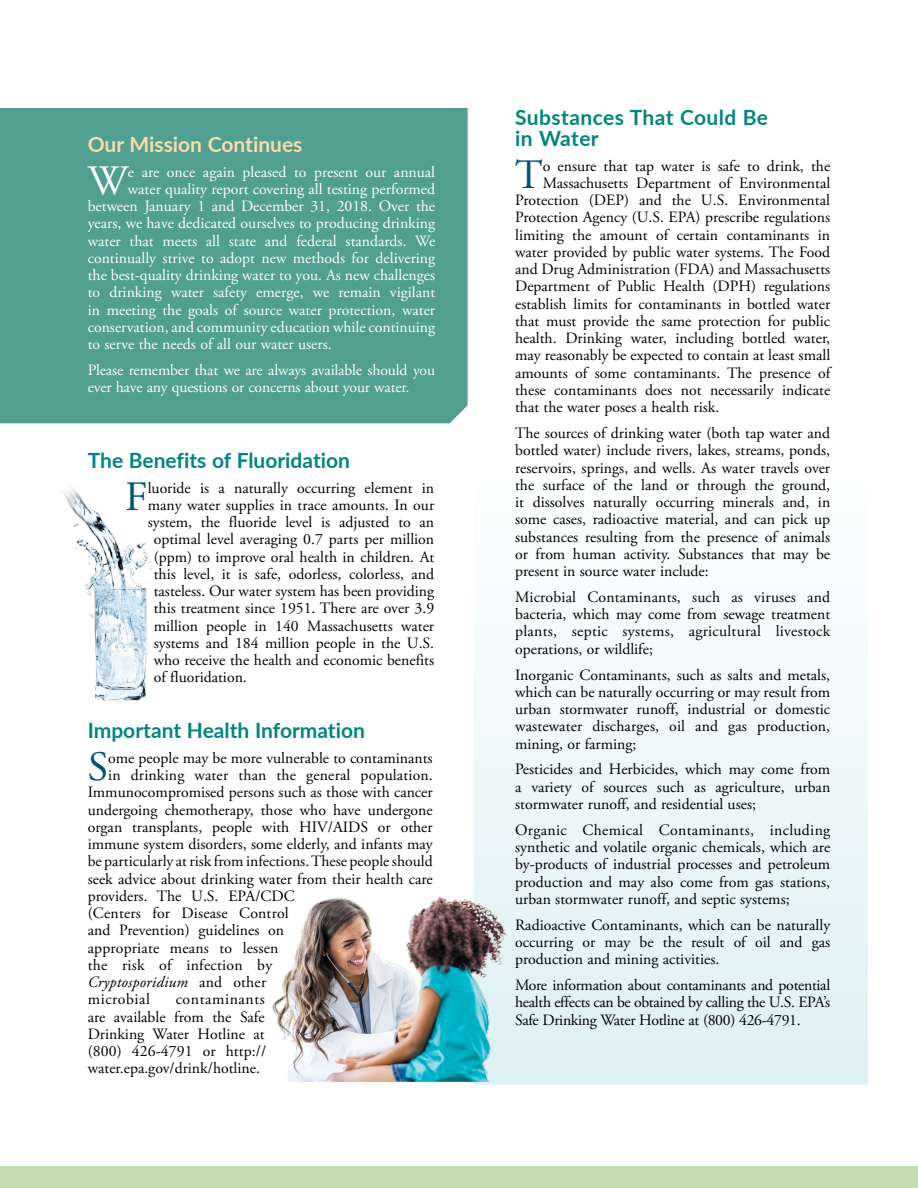
<style>
.page{position:relative;width:918px;height:1188px;background:#fff}
.page>*{position:absolute;margin:0;border:0;box-sizing:border-box;transform-origin:0 0}
.Initial_Cap{font:41.7px "Adobe Garamond Pro";color:#00527a}
.Initial_Cap-2{font:41.7px "Adobe Garamond Pro";color:#fff}
.Article_Headline-19{font:700 21px "Lato";color:#008581}
.Article_Headline-19-2{font:700 21px/21px "Lato";letter-spacing:.02em;color:#008581}
.Article_Headline-19-3{font:700 21px "Lato";color:#f9dca9}
.Initial_Cap-3{font:15.75px/17.2px "Adobe Garamond Pro";color:#000;text-align:justify}
.First_Paragraph{font:15.75px/17.2px "Adobe Garamond Pro";color:#000;text-align:justify}
.Initial_Cap-4{font:15.75px "Adobe Garamond Pro";color:#fff}
.First_Paragraph-2{font:15.75px/17.2px "Adobe Garamond Pro";letter-spacing:-.01em;color:#fff}
.Initial_Cap-5{font:italic 15.75px "Adobe Garamond Pro";letter-spacing:.01em;color:#000}
.s1{font-style:normal}
</style>
<div class="page">
<div style="left:0;top:1166px;width:918px;height:22px;background:#c4dcb1"></div>
<div style="left:474px;top:454px;width:393px;height:630px;background:linear-gradient(to bottom,#fefefe,#def1f3)"></div>
<img style="left:63px;top:487px;width:90px;height:214px">
<div style="left:0;top:108px;width:468px;height:315px;background:#509f90"></div>
<img style="left:272px;top:894px;width:242px;height:188px">
<p class="Article_Headline-19-3" style="left:88px;top:129px;width:216px">Our Mission Continues</p>
<p class="Initial_Cap-2" style="left:88px;top:156px;width:42px">W</p>
<p class="Initial_Cap-4" style="left:128px;top:162px;width:309px">e are once again pleased to present our annual</p>
<p class="Initial_Cap-4" style="left:128px;top:179px;width:309px">water quality report covering all testing performed</p>
<p class="Initial_Cap-4" style="left:88px;top:197px;width:349px">between January 1 and December 31, 2018. Over the</p>
<p class="Initial_Cap-4" style="left:88px;top:214px;width:349px">years, we have dedicated ourselves to producing drinking</p>
<p class="Initial_Cap-4" style="left:88px;top:231px;width:349px">water that meets all state and federal standards. We</p>
<p class="Initial_Cap-4" style="left:88px;top:248px;width:349px">continually strive to adopt new methods for delivering</p>
<p class="Initial_Cap-4" style="left:88px;top:266px;width:349px">the best-quality drinking water to you. As new challenges</p>
<p class="Initial_Cap-4" style="left:88px;top:283px;width:349px">to drinking water safety emerge, we remain vigilant</p>
<p class="Initial_Cap-4" style="left:88px;top:300px;width:349px">in meeting the goals of source water protection, water</p>
<p class="Initial_Cap-4" style="left:88px;top:317px;width:349px">conservation, and community education while continuing</p>
<p class="Initial_Cap-4" style="left:88px;top:335px;width:245px">to serve the needs of all our water users.</p>
<p class="First_Paragraph-2" style="left:88px;top:362px;width:349px">Please remember that we are always available should you ever have any questions or concerns about your water.</p>
<p class="Article_Headline-19" style="left:88px;top:445px;width:264px">The Benefits of Fluoridation</p>
<p class="Initial_Cap" style="left:125px;top:472px;width:24px">F</p>
<p class="Initial_Cap-3" style="left:148px;top:480px;width:288px">luoride is a naturally occurring element in</p>
<p class="Initial_Cap-3" style="left:148px;top:497px;width:288px">many water supplies in trace amounts. In our</p>
<p class="Initial_Cap-3" style="left:148px;top:514px;width:288px">system, the fluoride level is adjusted to an</p>
<p class="Initial_Cap-3" style="left:154px;top:531px;width:282px">optimal level averaging 0.7 parts per million</p>
<p class="Initial_Cap-3" style="left:154px;top:549px;width:282px">(ppm) to improve oral health in children. At</p>
<p class="Initial_Cap-3" style="left:154px;top:566px;width:282px">this level, it is safe, odorless, colorless, and</p>
<p class="Initial_Cap-3" style="left:154px;top:583px;width:282px">tasteless. Our water system has been providing</p>
<p class="Initial_Cap-3" style="left:154px;top:600px;width:282px">this treatment since 1951. There are over 3.9</p>
<p class="Initial_Cap-3" style="left:154px;top:618px;width:282px">million people in 140 Massachusetts water</p>
<p class="Initial_Cap-3" style="left:154px;top:635px;width:282px">systems and 184 million people in the U.S.</p>
<p class="Initial_Cap-3" style="left:154px;top:652px;width:282px">who receive the health and economic benefits</p>
<p class="Initial_Cap-3" style="left:154px;top:669px;width:95px">of fluoridation.</p>
<p class="Article_Headline-19" style="left:88px;top:715px;width:279px">Important Health Information</p>
<p class="Initial_Cap" style="left:88px;top:742px;width:22px">S</p>
<p class="Initial_Cap-3" style="left:108px;top:750px;width:326px">ome people may be more vulnerable to contaminants</p>
<p class="Initial_Cap-3" style="left:108px;top:767px;width:326px">in drinking water than the general population.</p>
<p class="Initial_Cap-3" style="left:88px;top:784px;width:347px">Immunocompromised persons such as those with cancer</p>
<p class="Initial_Cap-3" style="left:88px;top:801px;width:346px">undergoing chemotherapy, those who have undergone</p>
<p class="Initial_Cap-3" style="left:88px;top:819px;width:347px">organ transplants, people with HIV/AIDS or other</p>
<p class="Initial_Cap-3" style="left:88px;top:836px;width:347px">immune system disorders, some elderly, and infants may</p>
<p class="Initial_Cap-3" style="left:88px;top:853px;width:347px">be particularly at risk from infections. These people should</p>
<p class="Initial_Cap-3" style="left:88px;top:870px;width:346px">seek advice about drinking water from their health care</p>
<p class="Initial_Cap-3" style="left:88px;top:888px;width:209px">providers. The U.S. EPA/CDC</p>
<p class="Initial_Cap-3" style="left:88px;top:905px;width:202px">(Centers for Disease Control</p>
<p class="Initial_Cap-3" style="left:88px;top:922px;width:198px">and Prevention) guidelines on</p>
<p class="Initial_Cap-3" style="left:88px;top:939px;width:192px">appropriate means to lessen</p>
<p class="Initial_Cap-3" style="left:88px;top:957px;width:186px">the risk of infection by</p>
<p class="Initial_Cap-5" style="left:88px;top:973px;width:180px">Cryptosporidium <span class="s1">and other</span></p>
<p class="Initial_Cap-3" style="left:88px;top:991px;width:64px">microbial</p>
<p class="Initial_Cap-3" style="left:88px;top:991px;width:180px;text-indent:88px">contaminants are available from the Safe Drinking Water Hotline at (800) 426-4791 or http:// water.epa.gov/drink/hotline.</p>
<p class="Article_Headline-19-2" style="left:515px;top:106px;width:254px">Substances That Could Be in Water</p>
<p class="Initial_Cap" style="left:515px;top:150px;width:29px">T</p>
<p class="Initial_Cap-3" style="left:543px;top:158px;width:289px">o ensure that tap water is safe to drink, the</p>
<p class="Initial_Cap-3" style="left:543px;top:175px;width:289px">Massachusetts Department of Environmental</p>
<p class="Initial_Cap-3" style="left:515px;top:192px;width:316px">Protection (DEP) and the U.S. Environmental</p>
<p class="Initial_Cap-3" style="left:515px;top:209px;width:317px">Protection Agency (U.S. EPA) prescribe regulations</p>
<p class="Initial_Cap-3" style="left:515px;top:227px;width:317px">limiting the amount of certain contaminants in</p>
<p class="Initial_Cap-3" style="left:515px;top:244px;width:317px">water provided by public water systems. The Food</p>
<p class="Initial_Cap-3" style="left:515px;top:261px;width:317px">and Drug Administration (FDA) and Massachusetts</p>
<p class="Initial_Cap-3" style="left:515px;top:278px;width:317px">Department of Public Health (DPH) regulations</p>
<p class="Initial_Cap-3" style="left:515px;top:296px;width:317px">establish limits for contaminants in bottled water</p>
<p class="Initial_Cap-3" style="left:515px;top:313px;width:317px">that must provide the same protection for public</p>
<p class="Initial_Cap-3" style="left:515px;top:330px;width:317px">health. Drinking water, including bottled water,</p>
<p class="Initial_Cap-3" style="left:515px;top:347px;width:317px">may reasonably be expected to contain at least small</p>
<p class="Initial_Cap-3" style="left:515px;top:365px;width:317px">amounts of some contaminants. The presence of</p>
<p class="Initial_Cap-3" style="left:515px;top:382px;width:317px">these contaminants does not necessarily indicate</p>
<p class="Initial_Cap-3" style="left:515px;top:399px;width:206px">that the water poses a health risk.</p>
<p class="First_Paragraph" style="left:515px;top:425px;width:317px">The sources of drinking water (both tap water and bottled water) include rivers, lakes, streams, ponds, reservoirs, springs, and wells. As water travels over the surface of the land or through the ground, it dissolves naturally occurring minerals and, in some cases, radioactive material, and can pick up substances resulting from the presence of animals or from human activity. Substances that may be present in source water include:</p>
<p class="First_Paragraph" style="left:515px;top:589px;width:317px">Microbial Contaminants, such as viruses and bacteria, which may come from sewage treatment plants, septic systems, agricultural livestock operations, or wildlife;</p>
<p class="First_Paragraph" style="left:515px;top:667px;width:317px">Inorganic Contaminants, such as salts and metals, which can be naturally occurring or may result from urban stormwater runoff, industrial or domestic wastewater discharges, oil and gas production, mining, or farming;</p>
<p class="First_Paragraph" style="left:515px;top:761px;width:317px">Pesticides and Herbicides, which may come from a variety of sources such as agriculture, urban stormwater runoff, and residential uses;</p>
<p class="First_Paragraph" style="left:515px;top:822px;width:317px">Organic Chemical Contaminants, including synthetic and volatile organic chemicals, which are by-products of industrial processes and petroleum production and may also come from gas stations, urban stormwater runoff, and septic systems;</p>
<p class="First_Paragraph" style="left:515px;top:917px;width:317px">Radioactive Contaminants, which can be naturally occurring or may be the result of oil and gas production and mining activities.</p>
<p class="First_Paragraph" style="left:515px;top:977px;width:317px">More information about contaminants and potential health effects can be obtained by calling the U.S. EPA’s Safe Drinking Water Hotline at (800) 426-4791.</p>
</div>
